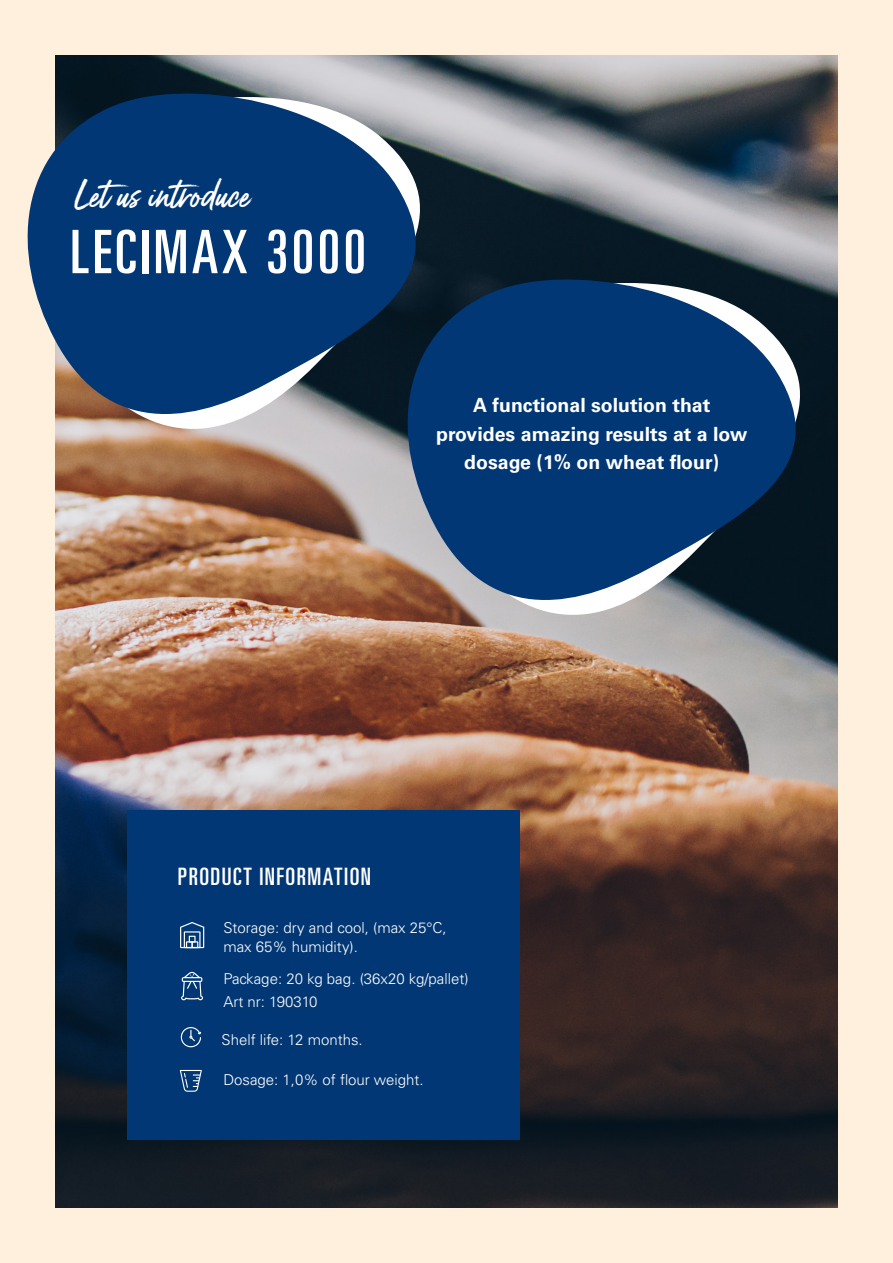
<style>
.page{position:relative;width:893px;height:1263px;background:#fef0dc}
.page>*{position:absolute;margin:0;border:0;box-sizing:border-box;transform-origin:0 0}
.Rubrik_produkt{font:ultra-condensed 60px "Univers LT Std";letter-spacing:.06em;color:#fff}
.Script{font:37.5px "Gotcha";color:#fff}
.t1{font:ultra-condensed 24px "Univers LT Std";letter-spacing:.06em;color:#fff}
.bröd{font:700 19.5px/28.5px "Univers LT Std";color:#fff;text-align:center}
.t2{font:300 15px/19.5px "Univers LT Std";color:#fff}
</style>
<div class="page">
<img style="left:55px;top:55px;width:783px;height:1153px">
<svg style="left:389px;top:259px;width:449px;height:382px;background:#908885"></svg>
<svg style="left:389px;top:258px;width:447px;height:359px;background:#1f426a"></svg>
<svg style="left:55px;top:73px;width:412px;height:382px;background:#828084"></svg>
<svg style="left:27px;top:73px;width:429px;height:358px;background:#2d5179"></svg>
<div style="left:128px;top:810px;width:392px;height:330px;background:#013775"></div>
<svg style="left:181px;top:1027px;width:20px;height:20px"></svg>
<svg style="left:181px;top:972px;width:22px;height:28px"></svg>
<svg style="left:180px;top:922px;width:24px;height:26px"></svg>
<svg style="left:180px;top:1070px;width:22px;height:22px"></svg>
<p class="Script" style="left:74px;top:170px;width:177px">Letus introduce</p>
<p class="Rubrik_produkt" style="left:70px;top:218px;width:297px">LECIMAX 3000</p>
<p class="bröd" style="left:436px;top:391px;width:313px">A functional solution that provides amazing results at a low dosage (1% on wheat flour)</p>
<p class="t1" style="left:178px;top:862px;width:195px">PRODUCT INFORMATION</p>
<p class="t2" style="left:223px;top:918px;width:225px">Storage: dry and cool, (max 25°C, max 65% humidity).</p>
<p class="t2" style="left:223px;top:968px;width:247px;line-height:22.5px">Package: 20 kg bag. (36x20 kg/pallet)<br>Art nr: 190310</p>
<p class="t2" style="left:222px;top:1030px;width:143px">Shelf life: 12 months.</p>
<p class="t2" style="left:223px;top:1070px;width:202px">Dosage: 1,0% of flour weight.</p>
</div>
